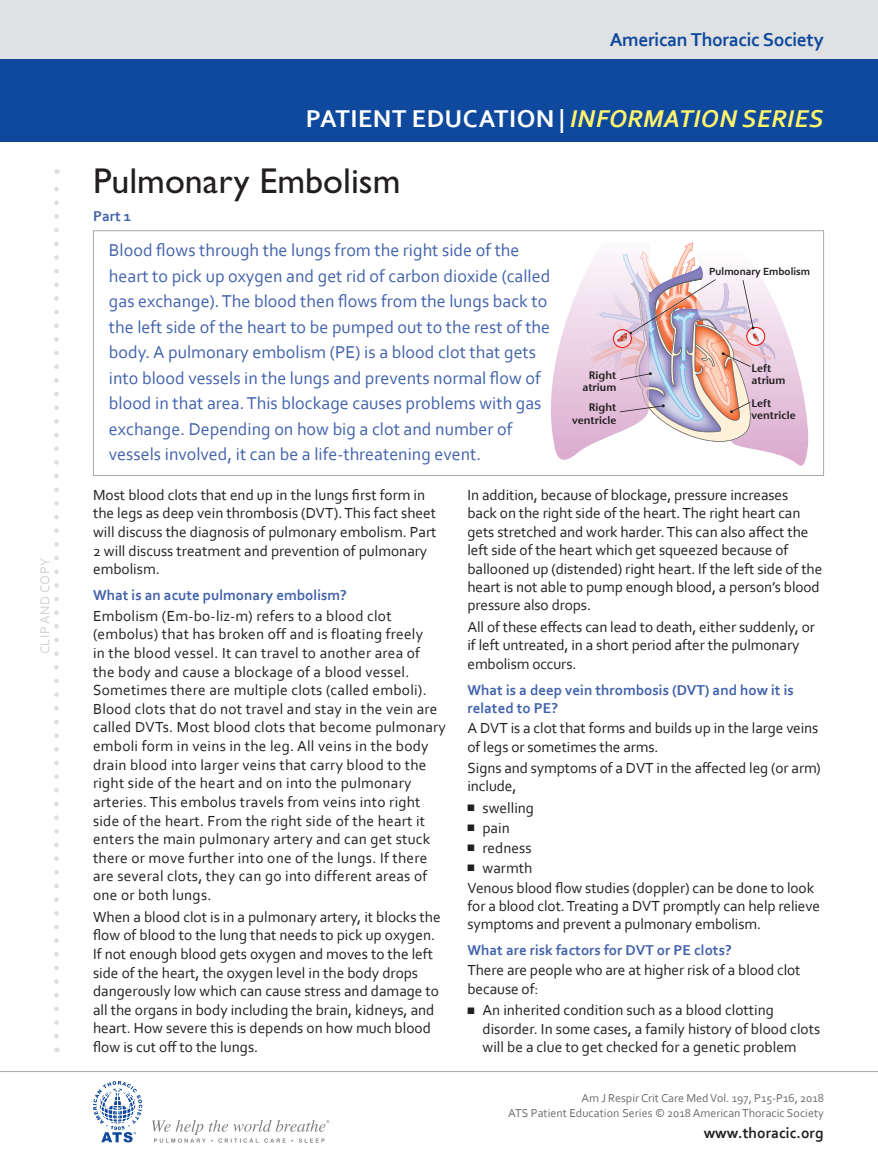
<style>
.page{position:relative;width:878px;height:1175px;background:#fff}
.page>*{position:absolute;margin:0;border:0;box-sizing:border-box;transform-origin:0 0}
.Headline{font:36px "Gill Sans Std";color:#231f20}
.t1{font:700 25.5px "Corbel";letter-spacing:.02em;color:#fff}
.t2{font:700 19.5px "Corbel";letter-spacing:-.02em;color:#0f499d}
.Intro_Paragraph{font:18px/25.5px "Corbel";color:#4262ac}
.t3{font:700 15.45px "Corbel";color:#231f20}
.Body{font:15.3px/18.6px "Corbel";color:#231f20}
.Body_Headline{font:700 15px/18.5px "Corbel";color:#4262ac}
.Part_1_2_3{font:700 15px "Corbel";color:#4262ac}
.t4{font:13.5px "Corbel";letter-spacing:.04em;color:#d1d2d4}
.t5{font:12px "Corbel";color:#6c6d70}
.t6{font:600 10.95px/12.5px "Stone Sans Std";color:#231f20}
.t7{font:700 10.95px "Corbel";color:#231f20}
.s1{font-style:italic;color:#fff46d}
</style>
<div class="page">
<div style="left:93px;top:230px;width:731px;height:246px;border:1px solid #a8a9ad"></div>
<div style="left:0;top:0;width:878px;height:59px;background:#e0e1e3"></div>
<div style="left:0;top:59px;width:878px;height:83px;background:#0f499d"></div>
<svg style="left:54px;top:169px;width:5px;height:867px"></svg>
<svg style="left:152px;top:1120px;width:177px;height:22px"></svg>
<svg style="left:93px;top:1081px;width:49px;height:61px"></svg>
<hr style="left:0;top:1071px;width:878px;height:1px;background:#a8a9ad">
<img style="left:776px;top:307px;width:32px;height:159px">
<img style="left:551px;top:258px;width:43px;height:202px">
<img style="left:588px;top:293px;width:6px;height:89px">
<img style="left:589px;top:337px;width:5px;height:27px">
<svg style="left:594px;top:242px;width:182px;height:212px"></svg>
<p class="t4" style="left:37px;top:654px;width:98px;rotate:-90deg">CLIP AND COPY</p>
<p class="t2" style="left:609px;top:27px;width:216px">American Thoracic Society</p>
<p class="t1" style="left:306px;top:102px;width:519px">PATIENT EDUCATION | <span class="s1">INFORMATION SERIES</span></p>
<p class="Headline" style="left:93px;top:160px;width:309px">Pulmonary Embolism</p>
<p class="Part_1_2_3" style="left:93px;top:207px;width:40px">Part 1</p>
<p class="Intro_Paragraph" style="left:109px;top:237px;width:443px">Blood flows through the lungs from the right side of the heart to pick up oxygen and get rid of carbon dioxide (called gas exchange). The blood then flows from the lungs back to the left side of the heart to be pumped out to the rest of the body. A pulmonary embolism (PE) is a blood clot that gets into blood vessels in the lungs and prevents normal flow of blood in that area. This blockage causes problems with gas exchange. Depending on how big a clot and number of vessels involved, it can be a life-threatening event.</p>
<p class="t6" style="left:582px;top:369px;width:35px;text-align:center">Right atrium</p>
<p class="t6" style="left:572px;top:401px;width:46px;text-align:right">Right ventricle</p>
<p class="t7" style="left:709px;top:264px;width:102px">Pulmonary Embolism</p>
<p class="t6" style="left:751px;top:361px;width:35px">Left atrium</p>
<p class="t6" style="left:751px;top:397px;width:46px">Left ventricle</p>
<p class="Body" style="left:93px;top:485px;width:345px">Most blood clots that end up in the lungs first form in the legs as deep vein thrombosis (DVT). This fact sheet will discuss the diagnosis of pulmonary embolism. Part 2 will discuss treatment and prevention of pulmonary embolism.</p>
<p class="Body_Headline" style="left:93px;top:586px;width:255px">What is an acute pulmonary embolism?</p>
<p class="Body" style="left:93px;top:606px;width:354px">Embolism (Em-bo-liz-m) refers to a blood clot (embolus) that has broken off and is floating freely<br>in the blood vessel. It can travel to another area of<br>the body and cause a blockage of a blood vessel.<br>Sometimes there are multiple clots (called emboli).<br>Blood clots that do not travel and stay in the vein are called DVTs. Most blood clots that become pulmonary emboli form in veins in the leg. All veins in the body drain blood into larger veins that carry blood to the right side of the heart and on into the pulmonary arteries. This embolus travels from veins into right side of the heart. From the right side of the heart it enters the main pulmonary artery and can get stuck there or move further into one of the lungs. If there are several clots, they can go into different areas of one or both lungs.</p>
<p class="Body" style="left:93px;top:907px;width:349px">When a blood clot is in a pulmonary artery, it blocks the flow of blood to the lung that needs to pick up oxygen.<br>If not enough blood gets oxygen and moves to the left side of the heart, the oxygen level in the body drops dangerously low which can cause stress and damage to all the organs in body including the brain, kidneys, and heart. How severe this is depends on how much blood flow is cut off to the lungs.</p>
<p class="Body" style="left:467px;top:485px;width:356px">In addition, because of blockage, pressure increases<br>back on the right side of the heart. The right heart can gets stretched and work harder. This can also affect the left side of the heart which get squeezed because of ballooned up (distended) right heart. If the left side of the heart is not able to pump enough blood, a person’s blood pressure also drops.</p>
<p class="Body" style="left:467px;top:617px;width:349px">All of these effects can lead to death, either suddenly, or if left untreated, in a short period after the pulmonary embolism occurs.</p>
<p class="Body_Headline" style="left:467px;top:680px;width:328px">What is a deep vein thrombosis (DVT) and how it is related to PE?</p>
<p class="Body" style="left:467px;top:718px;width:352px">A DVT is a clot that forms and builds up in the large veins of legs or sometimes the arms.</p>
<p class="Body" style="left:467px;top:758px;width:355px">Signs and symptoms of a DVT in the affected leg (or arm) include,</p>
<p class="Body" style="left:467px;top:798px;width:68px">■ swelling</p>
<p class="Body" style="left:467px;top:818px;width:44px">■ pain</p>
<p class="Body" style="left:467px;top:838px;width:65px">■ redness</p>
<p class="Body" style="left:467px;top:858px;width:66px">■ warmth</p>
<p class="Body" style="left:467px;top:878px;width:354px">Venous blood flow studies (doppler) can be done to look for a blood clot. Treating a DVT promptly can help relieve symptoms and prevent a pulmonary embolism.</p>
<p class="Body_Headline" style="left:467px;top:940px;width:266px">What are risk factors for DVT or PE clots?</p>
<p class="Body" style="left:467px;top:960px;width:334px">There are people who are at higher risk of a blood clot because of:</p>
<p class="Body" style="left:482px;top:1000px;width:339px;text-indent:-15px">■ An inherited condition such as a blood clotting disorder. In some cases, a family history of blood clots will be a clue to get checked for a genetic problem</p>
<p class="t5" style="left:581px;top:1090px;width:244px">Am J Respir Crit Care Med Vol. 197, P15-P16, 2018</p>
<p class="t5" style="left:508px;top:1105px;width:317px">ATS Patient Education Series © 2018 American Thoracic Society</p>
<p class="t3" style="left:703px;top:1123px;width:121px">www.thoracic.org</p>
</div>
